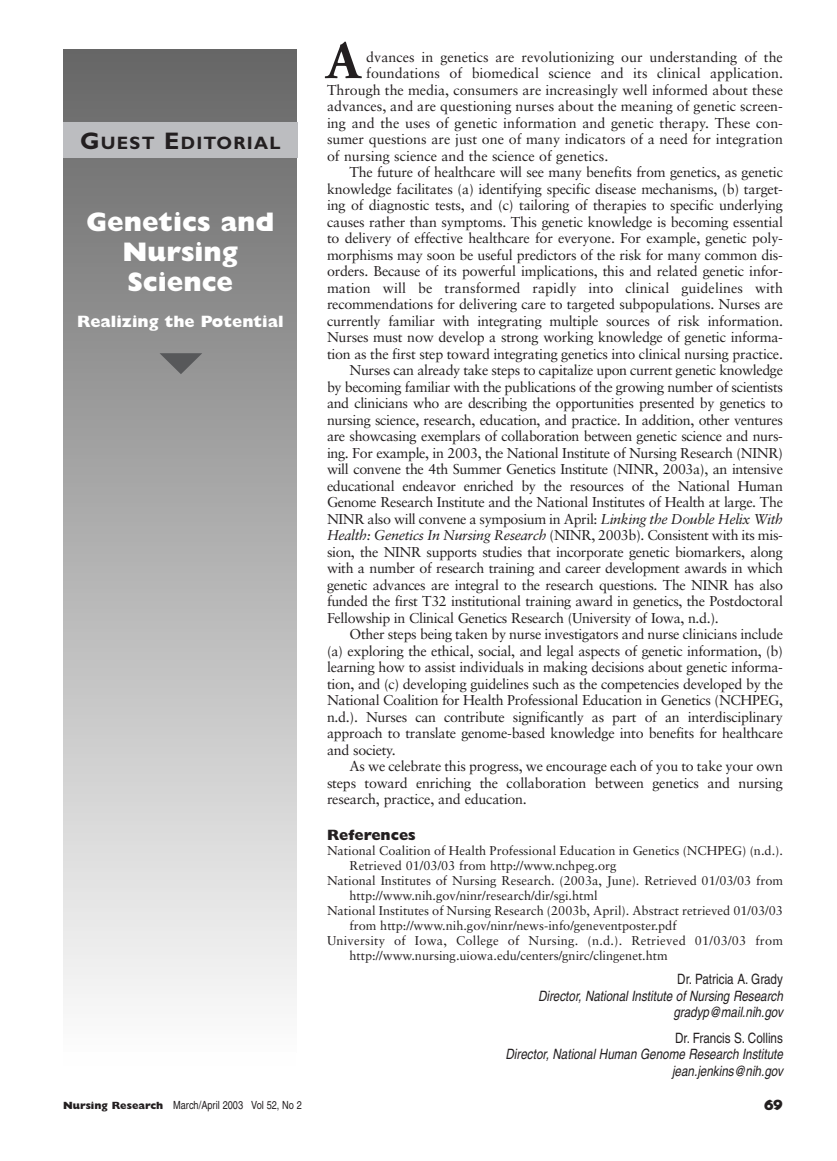
<style>
.page{position:relative;width:837px;height:1161px;background:#fff}
.page>*{position:absolute;margin:0;border:0;box-sizing:border-box;transform-origin:0 0}
.t1{font:700 54px "Adobe Garamond";color:#231f20}
.t2{font:800 27px/30px "Gill Sans";color:#fff;text-align:center}
.t3{font:700 18px "Gill Sans";letter-spacing:.065em;color:#231f20}
.t4{font:800 16.5px "Gill Sans";color:#fff}
.t5{font:800 15px "Gill Sans";color:#231f20}
.t6{font:14.25px "Sabon";letter-spacing:-.02em;color:#231f20}
.t7{font:14.25px "Sabon";color:#231f20}
.t8{font:italic 14.25px/16.5px "Helvetica";color:#231f20;text-align:right;scale:.82 1}
.t9{font:14.25px "Sabon";letter-spacing:.005em;color:#231f20}
.t10{font:14.25px "Helvetica";color:#231f20;scale:.82 1}
.t11{font:12.75px "Sabon";color:#231f20}
.t12{font:12.75px "Sabon";letter-spacing:.02em;color:#231f20}
.t13{font:11.25px "Helvetica";color:#231f20;scale:.82 1}
.s1{font-size:24px}
.s2{font-style:italic}
.s3{font-family:"Gill Sans";font-weight:800;font-size:10.5px}
</style>
<div class="page">
<div style="left:63px;top:50px;width:233px;height:1003px;background:linear-gradient(to bottom,#666,#fcfcfc)"></div>
<div style="left:63px;top:122px;width:234px;height:36px;background:#bcbdc0"></div>
<svg style="left:160px;top:353px;width:42px;height:21px"></svg>
<p class="t3" style="left:80px;top:137px;width:202px"><span class="s1">G</span>UEST <span class="s1">E</span>DITORIAL</p>
<h2 class="t2" style="left:86px;top:210px;width:190px">Genetics and<br>Nursing<br>Science</h2>
<p class="t4" style="left:77px;top:316px;width:208px">Realizing the Potential</p>
<h1 class="t1" style="left:326px;top:39px;width:35px">A</h1>
<p class="t7" style="left:366px;top:51px;width:418px">dvances in genetics are revolutionizing our understanding of the</p>
<p class="t7" style="left:366px;top:67px;width:418px">foundations of biomedical science and its clinical application.</p>
<p class="t7" style="left:327px;top:84px;width:458px">Through the media, consumers are increasingly well informed about these</p>
<p class="t7" style="left:327px;top:100px;width:457px">advances, and are questioning nurses about the meaning of genetic screen-</p>
<p class="t7" style="left:327px;top:117px;width:458px">ing and the uses of genetic information and genetic therapy. These con-</p>
<p class="t7" style="left:327px;top:133px;width:458px">sumer questions are just one of many indicators of a need for integration</p>
<p class="t7" style="left:327px;top:150px;width:283px">of nursing science and the science of genetics.</p>
<p class="t6" style="left:349px;top:166px;width:435px">The future of healthcare will see many benefits from genetics, as genetic</p>
<p class="t6" style="left:327px;top:183px;width:458px">knowledge facilitates (a) identifying specific disease mechanisms, (b) target-</p>
<p class="t6" style="left:327px;top:199px;width:458px">ing of diagnostic tests, and (c) tailoring of therapies to specific underlying</p>
<p class="t6" style="left:327px;top:216px;width:458px">causes rather than symptoms. This genetic knowledge is becoming essential</p>
<p class="t6" style="left:327px;top:232px;width:458px">to delivery of effective healthcare for everyone. For example, genetic poly-</p>
<p class="t6" style="left:327px;top:249px;width:457px">morphisms may soon be useful predictors of the risk for many common dis-</p>
<p class="t6" style="left:327px;top:265px;width:458px">orders. Because of its powerful implications, this and related genetic infor-</p>
<p class="t9" style="left:327px;top:282px;width:458px">mation will be transformed rapidly into clinical guidelines with</p>
<p class="t6" style="left:327px;top:298px;width:458px">recommendations for delivering care to targeted subpopulations. Nurses are</p>
<p class="t6" style="left:327px;top:315px;width:458px">currently familiar with integrating multiple sources of risk information.</p>
<p class="t6" style="left:327px;top:332px;width:458px">Nurses must now develop a strong working knowledge of genetic informa-</p>
<p class="t6" style="left:327px;top:348px;width:458px">tion as the first step toward integrating genetics into clinical nursing practice.</p>
<p class="t6" style="left:349px;top:365px;width:435px">Nurses can already take steps to capitalize upon current genetic knowledge</p>
<p class="t6" style="left:327px;top:381px;width:458px">by becoming familiar with the publications of the growing number of scientists</p>
<p class="t6" style="left:327px;top:398px;width:458px">and clinicians who are describing the opportunities presented by genetics to</p>
<p class="t6" style="left:327px;top:414px;width:458px">nursing science, research, education, and practice. In addition, other ventures</p>
<p class="t6" style="left:327px;top:431px;width:458px">are showcasing exemplars of collaboration between genetic science and nurs-</p>
<p class="t6" style="left:327px;top:447px;width:458px">ing. For example, in 2003, the National Institute of Nursing Research (NINR)</p>
<p class="t6" style="left:327px;top:464px;width:458px">will convene the 4th Summer Genetics Institute (NINR, 2003a), an intensive</p>
<p class="t6" style="left:327px;top:480px;width:457px">educational endeavor enriched by the resources of the National Human</p>
<p class="t6" style="left:327px;top:497px;width:458px">Genome Research Institute and the National Institutes of Health at large. The</p>
<p class="t6" style="left:327px;top:513px;width:458px">NINR also will convene a symposium in April: <span class="s2">Linking the Double Helix With</span></p>
<p class="t6" style="left:327px;top:530px;width:458px"><span class="s2">Health: Genetics In Nursing Research</span> (NINR, 2003b). Consistent with its mis-</p>
<p class="t6" style="left:327px;top:546px;width:458px">sion, the NINR supports studies that incorporate genetic biomarkers, along</p>
<p class="t6" style="left:327px;top:563px;width:457px">with a number of research training and career development awards in which</p>
<p class="t6" style="left:327px;top:579px;width:457px">genetic advances are integral to the research questions. The NINR has also</p>
<p class="t6" style="left:327px;top:596px;width:458px">funded the first T32 institutional training award in genetics, the Postdoctoral</p>
<p class="t6" style="left:327px;top:612px;width:393px">Fellowship in Clinical Genetics Research (University of Iowa, n.d.).</p>
<p class="t6" style="left:349px;top:629px;width:435px">Other steps being taken by nurse investigators and nurse clinicians include</p>
<p class="t6" style="left:327px;top:645px;width:458px">(a) exploring the ethical, social, and legal aspects of genetic information, (b)</p>
<p class="t6" style="left:327px;top:662px;width:458px">learning how to assist individuals in making decisions about genetic informa-</p>
<p class="t6" style="left:327px;top:678px;width:458px">tion, and (c) developing guidelines such as the competencies developed by the</p>
<p class="t6" style="left:327px;top:695px;width:458px">National Coalition for Health Professional Education in Genetics (NCHPEG,</p>
<p class="t6" style="left:327px;top:711px;width:458px">n.d.). Nurses can contribute significantly as part of an interdisciplinary</p>
<p class="t6" style="left:327px;top:728px;width:458px">approach to translate genome-based knowledge into benefits for healthcare</p>
<p class="t6" style="left:327px;top:744px;width:70px">and society.</p>
<p class="t6" style="left:349px;top:761px;width:435px">As we celebrate this progress, we encourage each of you to take your own</p>
<p class="t6" style="left:327px;top:777px;width:458px">steps toward enriching the collaboration between genetics and nursing</p>
<p class="t6" style="left:327px;top:794px;width:201px">research, practice, and education.</p>
<p class="t5" style="left:327px;top:830px;width:90px">References</p>
<p class="t11" style="left:327px;top:846px;width:458px">National Coalition of Health Professional Education in Genetics (NCHPEG) (n.d.).</p>
<p class="t11" style="left:349px;top:861px;width:268px">Retrieved 01/03/03 from http://www.nchpeg.org</p>
<p class="t11" style="left:327px;top:876px;width:458px">National Institutes of Nursing Research. (2003a, June). Retrieved 01/03/03 from</p>
<p class="t11" style="left:349px;top:891px;width:250px">http://www.nih.gov/ninr/research/dir/sgi.html</p>
<p class="t11" style="left:327px;top:906px;width:458px">National Institutes of Nursing Research (2003b, April). Abstract retrieved 01/03/03</p>
<p class="t11" style="left:349px;top:921px;width:329px">from http://www.nih.gov/ninr/news-info/geneventposter.pdf</p>
<p class="t12" style="left:327px;top:936px;width:458px">University of Iowa, College of Nursing. (n.d.). Retrieved 01/03/03 from</p>
<p class="t11" style="left:349px;top:951px;width:320px">http://www.nursing.uiowa.edu/centers/gnirc/clingenet.htm</p>
<p class="t10" style="left:677px;top:974px;width:130px">Dr. Patricia A. Grady</p>
<p class="t8" style="left:538px;top:989px;width:303px">Director, National Institute of Nursing Research gradyp@mail.nih.gov</p>
<p class="t10" style="left:675px;top:1033px;width:133px">Dr. Francis S. Collins</p>
<p class="t8" style="left:506px;top:1047px;width:343px">Director, National Human Genome Research Institute jean.jenkins@nih.gov</p>
<p class="t13" style="left:63px;top:1101px;width:293px"><span class="s3">Nursing Research</span> March/April 2003 Vol 52, No 2</p>
<p class="t5" style="left:764px;top:1100px;width:21px">69</p>
</div>
